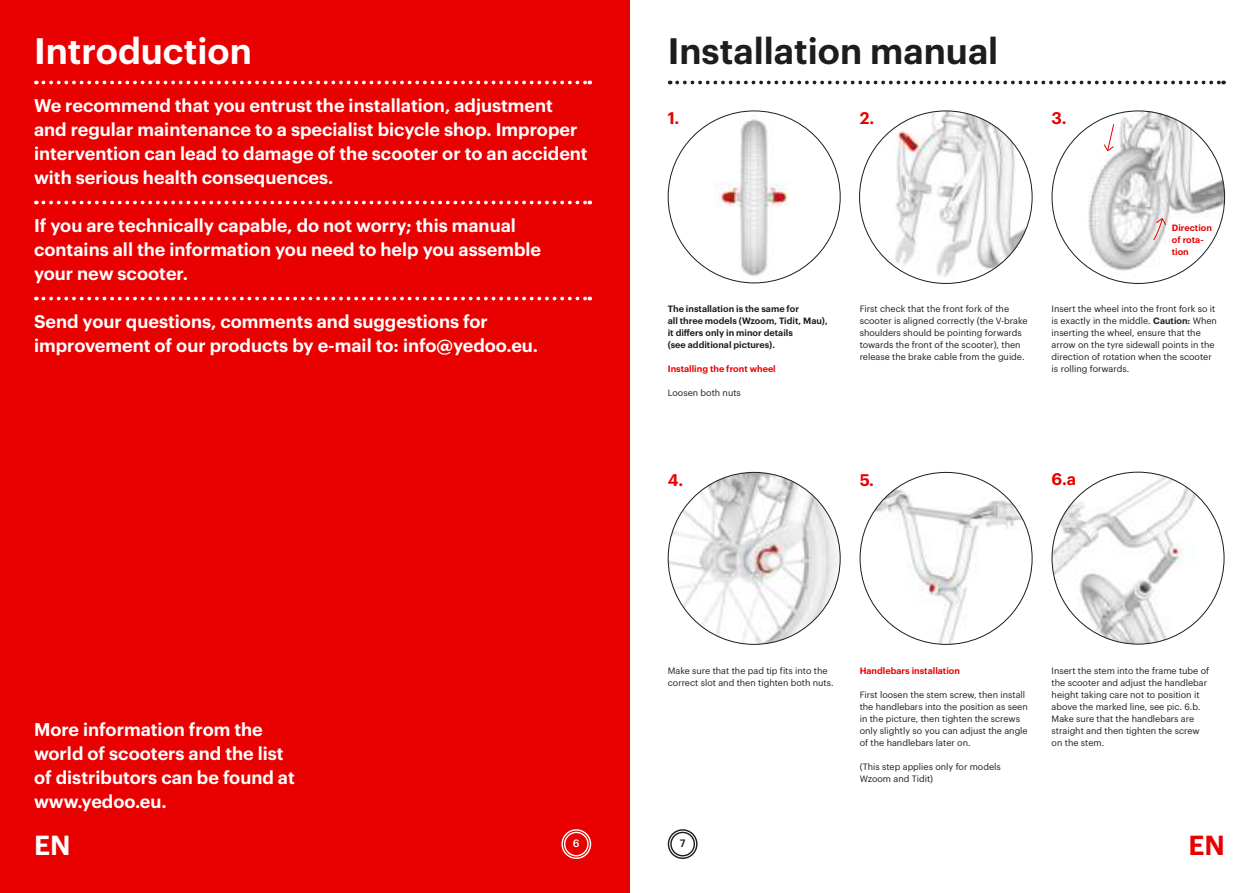
<style>
.page{position:relative;width:1259px;height:893px;background:#fff}
.page>*{position:absolute;margin:0;border:0;box-sizing:border-box;transform-origin:0 0}
.t1{font:600 36px "Graphik";color:#1d1d1b}
.t2{font:600 36px "Graphik";color:#fff}
.t3{font:600 27px "Graphik";color:#e90000}
.t4{font:600 27px "Graphik";color:#fff}
.t5{font:600 18px/24px "Graphik";color:#fff}
.t6{font:600 16.5px "Graphik";color:#e90000}
.t7{font:500 10.5px "Graphik";color:#1d1d1b}
.t8{font:500 10.5px "Graphik";color:#fff}
.t9{font:9px/12px "Graphik";color:#1d1d1b}
.t10{font:600 9px/12px "Graphik";color:#1d1d1b}
.t11{font:600 9px/12px "Graphik";color:#e90000}
.s1{font-weight:600}
</style>
<div class="page">
<svg style="left:668px;top:829px;width:29px;height:30px"></svg>
<div style="left:0;top:0;width:629px;height:893px;background:#e90000"></div>
<img style="left:668px;top:111px;width:172px;height:172px;border-radius:86px">
<img style="left:668px;top:472px;width:172px;height:172px;border-radius:86px">
<img style="left:859px;top:111px;width:173px;height:166px">
<svg style="left:677px;top:81px;width:547px;height:3px"></svg>
<img style="left:860px;top:472px;width:172px;height:172px;border-radius:86px">
<img style="left:1052px;top:472px;width:172px;height:172px;border-radius:86px">
<svg style="left:43px;top:81px;width:547px;height:3px"></svg>
<svg style="left:43px;top:201px;width:547px;height:3px"></svg>
<svg style="left:43px;top:297px;width:547px;height:3px"></svg>
<img style="left:1052px;top:111px;width:172px;height:172px;border-radius:86px">
<svg style="left:1103px;top:123px;width:11px;height:29px"></svg>
<svg style="left:1152px;top:218px;width:14px;height:23px"></svg>
<svg style="left:561px;top:829px;width:30px;height:30px"></svg>
<h1 class="t2" style="left:34px;top:31px;width:219px">Introduction</h1>
<h3 class="t5" style="left:34px;top:93px;width:555px">We recommend that you entrust the installation, adjustment and regular maintenance to a specialist bicycle shop. Improper intervention can lead to damage of the scooter or to an accident with serious health consequences.</h3>
<h3 class="t5" style="left:34px;top:213px;width:508px">If you are technically capable, do not worry; this manual contains all the information you need to help you assemble your new scooter.</h3>
<h3 class="t5" style="left:34px;top:309px;width:506px">Send your questions, comments and suggestions for improvement of our products by e-mail to: info@yedoo.eu.</h3>
<p class="t10" style="left:668px;top:303px;width:161px">The installation is the same for<br>all three models (Wzoom, Tidit, Mau), it differs only in minor details<br>(see additional pictures).</p>
<p class="t11" style="left:668px;top:363px;width:109px">Installing the front wheel</p>
<p class="t9" style="left:668px;top:387px;width:75px">Loosen both nuts</p>
<h1 class="t1" style="left:668px;top:31px;width:332px">Installation manual</h1>
<h3 class="t6" style="left:668px;top:109px;width:13px">1.</h3>
<h3 class="t6" style="left:859px;top:109px;width:16px">2.</h3>
<h3 class="t6" style="left:1051px;top:109px;width:16px">3.</h3>
<p class="t11" style="left:1171px;top:222px;width:42px">Direction of rota&shy;tion</p>
<p class="t9" style="left:859px;top:303px;width:169px">First check that the front fork of the scooter is aligned correctly (the V-brake shoulders should be pointing forwards towards the front of the scooter), then release the brake cable from the guide.</p>
<p class="t9" style="left:1051px;top:303px;width:167px">Insert the wheel into the front fork so it is exactly in the middle. <span class="s1">Caution:</span> When inserting the wheel, ensure that the arrow on the tyre sidewall points in the direction of rotation when the scooter is rolling forwards.</p>
<h3 class="t5" style="left:34px;top:717px;width:262px">More information from the world of scooters and the list of distributors can be found at www.yedoo.eu.</h3>
<h2 class="t4" style="left:34px;top:830px;width:38px">EN</h2>
<p class="t8" style="left:573px;top:837px;width:8px">6</p>
<h3 class="t6" style="left:668px;top:470px;width:17px">4.</h3>
<h3 class="t6" style="left:859px;top:470px;width:16px">5.</h3>
<h3 class="t6" style="left:1051px;top:470px;width:26px">6.a</h3>
<p class="t9" style="left:668px;top:665px;width:167px">Make sure that the pad tip fits into the correct slot and then tighten both nuts.</p>
<p class="t11" style="left:859px;top:665px;width:102px">Handlebars installation</p>
<p class="t9" style="left:859px;top:689px;width:169px">First loosen the stem screw, then install the handlebars into the position as seen in the picture, then tighten the screws only slightly so you can adjust the angle of the handlebars later on.</p>
<p class="t9" style="left:859px;top:761px;width:143px">(This step applies only for models<br>Wzoom and Tidit)</p>
<p class="t9" style="left:1051px;top:664px;width:159px">Insert the stem into the frame tube of the scooter and adjust the handlebar height taking care not to position it above the marked line, see pic. 6.b.<br>Make sure that the handlebars are straight and then tighten the screw on the stem.</p>
<p class="t7" style="left:680px;top:837px;width:7px">7</p>
<h2 class="t3" style="left:1188px;top:830px;width:38px">EN</h2>
</div>
